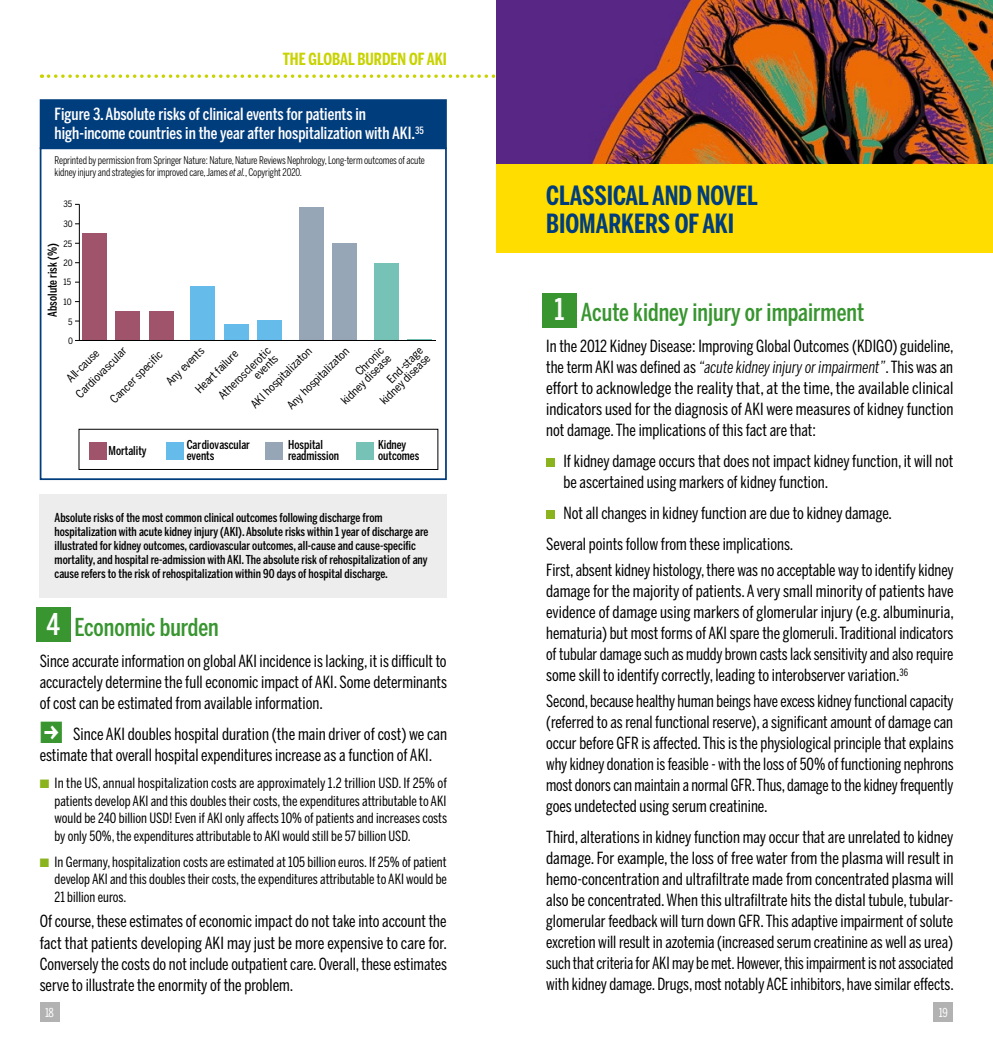
<style>
.page{position:relative;width:993px;height:1042px;background:#fff}
.page>*{position:absolute;margin:0;border:0;box-sizing:border-box;transform-origin:0 0}
.t1{font:500 29.75px "Benton Sans Compressed";color:#fff}
.TITRE{font:700 26.25px/28px "Benton Sans Compressed";color:#003d7c}
.t2{font:500 24.5px "Benton Sans Compressed";color:#389530}
.t3{font:16.62px/21px "Benton Sans Compressed";color:#000;text-align:justify}
.t4{font:500 16.62px/19.2px "Benton Sans Compressed";color:#fff}
.t5{font:700 16.62px "Benton Sans Compressed";color:#c8d300}
.t6{font:14px/17.5px "Benton Sans Compressed";color:#000;text-align:justify}
.t7{font:500 12.25px/14px "Benton Sans Compressed";color:#000}
.t8{font:12.25px "Benton Sans Compressed";color:#fff}
.t9{font:11.38px/10.5px "Benton Sans Condensed";color:#000;text-align:right}
.t10{font:10.5px/12.2px "Benton Sans Compressed";letter-spacing:-.01em;color:#000}
.t11{font:8.75px "Benton Sans Condensed";color:#000}
.s1{font-style:italic}
.s2{font-family:"Mini Pics Directional SA";font-size:26.25px;color:#389530}
.s3{color:#8ab31d}
</style>
<div class="page">
<div style="left:40px;top:1002px;width:20px;height:20px;background:#b3b2b2"></div>
<div style="left:933px;top:1002px;width:19px;height:20px;background:#b3b2b2"></div>
<svg style="left:78px;top:203px;width:358px;height:138px"></svg>
<div style="left:78px;top:429px;width:360px;height:41px;border:1px solid #020203"></div>
<div style="left:89px;top:442px;width:17px;height:17px;background:#9f546c"></div>
<div style="left:166px;top:442px;width:18px;height:17px;background:#65bceb"></div>
<div style="left:265px;top:442px;width:18px;height:17px;background:#96a6b7"></div>
<div style="left:356px;top:442px;width:18px;height:17px;background:#76c2b6"></div>
<div style="left:40px;top:147px;width:406px;height:333px;border:2px solid #003d7c"></div>
<div style="left:40px;top:99px;width:406px;height:50px;background:#003d7c;border:2px solid #003d7c"></div>
<div style="left:40px;top:494px;width:406px;height:104px;background:#ededed"></div>
<div style="left:36px;top:607px;width:34px;height:35px;background:#389530"></div>
<svg style="left:48px;top:74px;width:448px;height:4px"></svg>
<div style="left:496px;top:164px;width:496px;height:89px;background:#fd0"></div>
<img style="left:496px;top:0;width:496px;height:164px">
<div style="left:546px;top:458px;width:8px;height:9px;background:#8ab31d"></div>
<div style="left:546px;top:510px;width:8px;height:9px;background:#8ab31d"></div>
<div style="left:542px;top:293px;width:34px;height:34px;background:#389530"></div>
<p class="t5" style="left:283px;top:48px;width:165px">THE GLOBAL BURDEN OF AKI</p>
<p class="t4" style="left:55px;top:104px;width:371px">Figure 3. Absolute risks of clinical events for patients in high-income countries in the year after hospitalization with AKI.<sup>35</sup></p>
<p class="t10" style="left:55px;top:154px;width:372px">Reprinted by permission from Springer Nature: Nature, Nature Reviews Nephrology, Long-term outcomes of acute kidney injury and strategies for improved care, James <span class="s1">et al.</span>, Copyright 2020.</p>
<p class="t11" style="left:63px;top:199px;width:10px">35</p>
<p class="t11" style="left:63px;top:218px;width:11px">30</p>
<p class="t11" style="left:63px;top:238px;width:10px">25</p>
<p class="t7" style="left:45px;top:316px;width:75px;rotate:-90deg">Absolute risk (%)</p>
<p class="t11" style="left:63px;top:257px;width:11px">20</p>
<p class="t11" style="left:63px;top:276px;width:9px">15</p>
<p class="t11" style="left:63px;top:296px;width:10px">10</p>
<p class="t11" style="left:68px;top:316px;width:6px">5</p>
<p class="t11" style="left:68px;top:335px;width:6px">0</p>
<p class="t9" style="left:59px;top:377px;width:68px;line-height:17.8px;text-align:left;text-indent:5px;rotate:-45deg">All-cause<br>Cardiovascular</p>
<p class="t9" style="left:164px;top:379px;width:50px;rotate:-45deg">Any events</p>
<p class="t9" style="left:216px;top:393px;width:70px;rotate:-45deg">Atherosclerotic events</p>
<p class="t9" style="left:332px;top:391px;width:67px;rotate:-45deg">Chronic kidney disease</p>
<p class="t9" style="left:385px;top:377px;width:47px;rotate:-45deg">End-stage</p>
<p class="t9" style="left:285px;top:403px;width:84px;rotate:-45deg">Any hospitalizaton</p>
<p class="t9" style="left:193px;top:387px;width:57px;rotate:-45deg">Heart failure</p>
<p class="t9" style="left:249px;top:402px;width:83px;rotate:-45deg">AKIhospitalizaton</p>
<p class="t9" style="left:108px;top:397px;width:70px;rotate:-45deg">Cancer speci c</p>
<p class="t9" style="left:378px;top:399px;width:67px;rotate:-45deg">kidney disease</p>
<p class="t7" style="left:108px;top:443px;width:40px">Mortality</p>
<p class="t7" style="left:187px;top:440px;width:65px;line-height:10.3px">Cardiovascular events</p>
<p class="t7" style="left:288px;top:440px;width:52px;line-height:10.3px">Hospital readmission</p>
<p class="t7" style="left:378px;top:440px;width:43px;line-height:10.3px">Kidney outcomes</p>
<p class="t7" style="left:55px;top:510px;width:375px">Absolute risks of the most common clinical outcomes following discharge from hospitalization with acute kidney injury (AKI). Absolute risks within 1 year of discharge are illustrated for kidney outcomes, cardiovascular outcomes, all-cause and cause-specific mortality, and hospital re-admission with AKI. The absolute risk of rehospitalization of any cause refers to the risk of rehospitalization within 90 days of hospital discharge.</p>
<p class="t2" style="left:74px;top:612px;width:146px">Economic burden</p>
<p class="t3" style="left:40px;top:650px;width:408px">Since accurate information on global AKI incidence is lacking, it is difficult to accuractely determine the full economic impact of AKI. Some determinants of cost can be estimated from available information.</p>
<p class="t3" style="left:40px;top:723px;width:408px"><span class="s2">*</span> Since AKI doubles hospital duration (the main driver of cost) we can estimate that overall hospital expenditures increase as a function of AKI.</p>
<p class="t6" style="left:55px;top:774px;width:394px;text-indent:-15px"><span class="s3">■</span> In the US, annual hospitalization costs are approximately 1.2 trillion USD. If 25% of patients develop AKI and this doubles their costs, the expenditures attributable to AKI would be 240 billion USD! Even if AKI only affects 10% of patients and increases costs by only 50%, the expenditures attributable to AKI would still be 57 billion USD.</p>
<p class="t6" style="left:55px;top:852px;width:393px;text-indent:-15px"><span class="s3">■</span> In Germany, hospitalization costs are estimated at 105 billion euros. If 25% of patient develop AKI and this doubles their costs, the expenditures attributable to AKI would be 21 billion euros.</p>
<p class="t3" style="left:40px;top:911px;width:408px">Of course, these estimates of economic impact do not take into account the fact that patients developing AKI may just be more expensive to care for.<br>Conversely the costs do not include outpatient care. Overall, these estimates serve to illustrate the enormity of the problem.</p>
<p class="t1" style="left:46px;top:605px;width:15px">4</p>
<p class="TITRE" style="left:546px;top:181px;width:213px">CLASSICAL AND NOVEL<br>BIOMARKERS OF AKI</p>
<p class="t1" style="left:554px;top:291px;width:12px">1</p>
<p class="t2" style="left:580px;top:297px;width:285px">Acute kidney injury or impairment</p>
<p class="t3" style="left:546px;top:336px;width:409px">In the 2012 Kidney Disease: Improving Global Outcomes (KDIGO) guideline, the term AKI was defined as <span class="s1">“acute kidney injury or impairment”</span>. This was an effort to acknowledge the reality that, at the time, the available clinical indicators used for the diagnosis of AKI were measures of kidney function not damage. The implications of this fact are that:</p>
<p class="t3" style="left:563px;top:451px;width:391px">If kidney damage occurs that does not impact kidney function, it will not be ascertained using markers of kidney function.</p>
<p class="t3" style="left:563px;top:502px;width:330px">Not all changes in kidney function are due to kidney damage.</p>
<p class="t3" style="left:546px;top:533px;width:249px">Several points follow from these implications.</p>
<p class="t3" style="left:546px;top:559px;width:409px">First, absent kidney histology, there was no acceptable way to identify kidney damage for the majority of patients. A very small minority of patients have evidence of damage using markers of glomerular injury (e.g. albuminuria, hematuria) but most forms of AKI spare the glomeruli. Traditional indicators of tubular damage such as muddy brown casts lack sensitivity and also require some skill to identify correctly, leading to interobserver variation.<sup>36</sup></p>
<p class="t3" style="left:546px;top:690px;width:409px">Second, because healthy human beings have excess kidney functional capacity (referred to as renal functional reserve), a significant amount of damage can occur before GFR is affected. This is the physiological principle that explains why kidney donation is feasible - with the loss of 50% of functioning nephrons most donors can maintain a normal GFR. Thus, damage to the kidney frequently goes undetected using serum creatinine.</p>
<p class="t3" style="left:546px;top:826px;width:409px">Third, alterations in kidney function may occur that are unrelated to kidney damage. For example, the loss of free water from the plasma will result in hemo-concentration and ultrafiltrate made from concentrated plasma will also be concentrated. When this ultrafiltrate hits the distal tubule, tubular&shy;glomerular feedback will turn down GFR. This adaptive impairment of solute excretion will result in azotemia (increased serum creatinine as well as urea) such that criteria for AKI may be met. However, this impairment is not associated with kidney damage. Drugs, most notably ACE inhibitors, have similar effects.</p>
<p class="t8" style="left:45px;top:1005px;width:10px">18</p>
<p class="t8" style="left:938px;top:1005px;width:10px">19</p>
</div>
